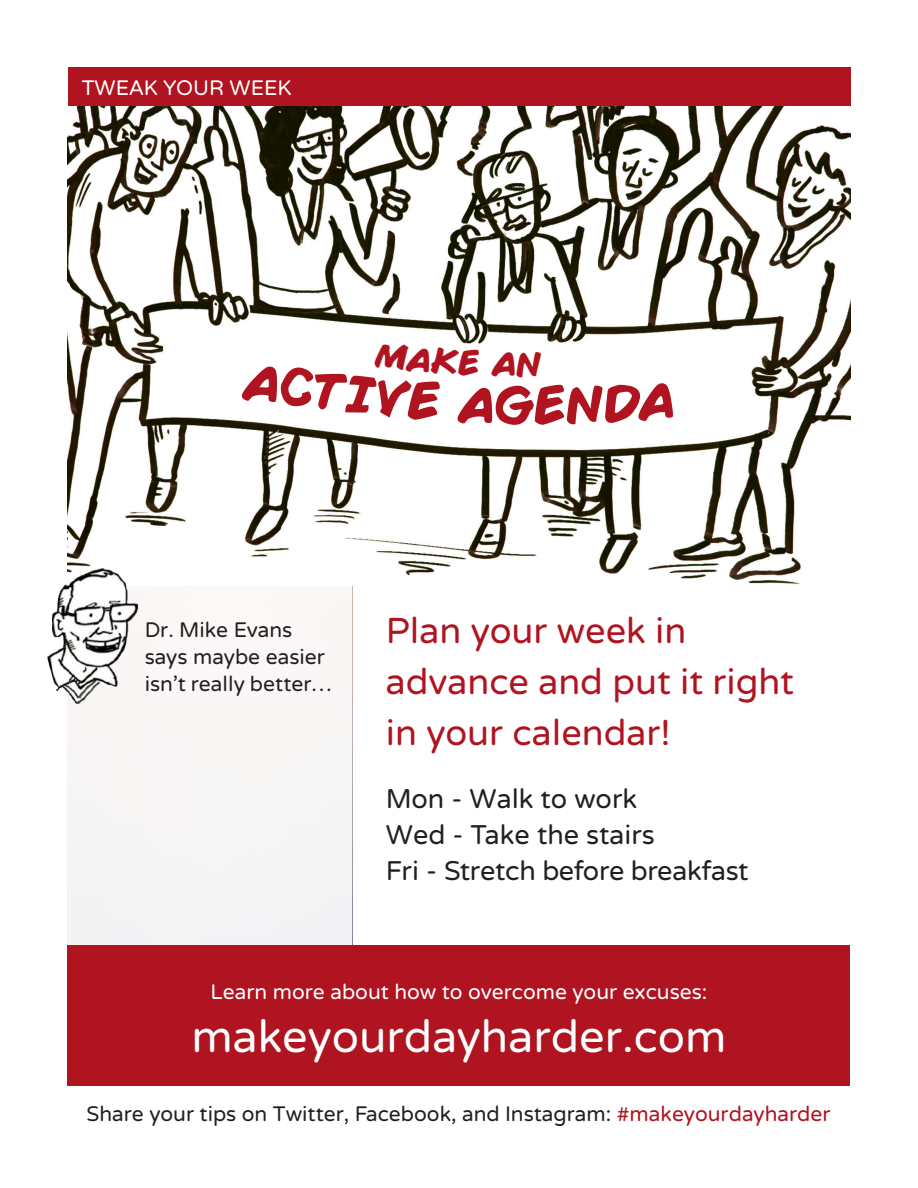
<style>
.page{position:relative;width:918px;height:1188px;background:#fff}
.page>*{position:absolute;margin:0;border:0;box-sizing:border-box;transform-origin:0 0}
.t1{font:700 63px "Comic";color:#af1420}
.t2{font:45px "Varela Round";color:#fff}
.t3{font:700 42px "Comic";color:#af1420}
.Large_Body{font:36px/51px "Varela Round";color:#af1420}
.t4{font:27px/36px "Varela Round";letter-spacing:-.01em;color:#231f20}
.t5{font:21px/27px "Varela Round";color:#231f20}
.t6{font:21px "Varela Round";color:#fff}
.s1{color:#af1420}
</style>
<div class="page">
<div style="left:68px;top:584px;width:284px;height:370px;background:#f8f6f6"></div>
<div style="left:68px;top:946px;width:782px;height:140px;background:#af1420"></div>
<img style="left:68px;top:106px;width:782px;height:479px">
<div style="left:68px;top:68px;width:782px;height:38px;background:#af1420"></div>
<img style="left:47px;top:564px;width:98px;height:141px">
<svg style="left:534px;top:383px;width:139px;height:42px"></svg>
<svg style="left:241px;top:342px;width:274px;height:83px"></svg>
<p class="t6" style="left:82px;top:76px;width:211px">TWEAK YOUR WEEK</p>
<h1 class="t3" style="left:517px;top:331px;width:28px">n</h1>
<h1 class="t1" style="left:496px;top:356px;width:43px">g</h1>
<p class="t5" style="left:145px;top:617px;width:189px">Dr. Mike Evans says maybe easier isn’t really better…</p>
<p class="Large_Body" style="left:386px;top:606px;width:410px">Plan your week in advance and put it right in your calendar!</p>
<h3 class="t4" style="left:386px;top:781px;width:364px">Mon - Walk to work<br>Wed - Take the stairs<br>Fri - Stretch before breakfast</h3>
<p class="t6" style="left:211px;top:980px;width:498px">Learn more about how to overcome your excuses:</p>
<h2 class="t2" style="left:191px;top:1011px;width:537px">makeyourdayharder.com</h2>
<p class="t5" style="left:87px;top:1100px;width:746px">Share your tips on Twitter, Facebook, and Instagram: <span class="s1">#makeyourdayharder</span></p>
</div>
